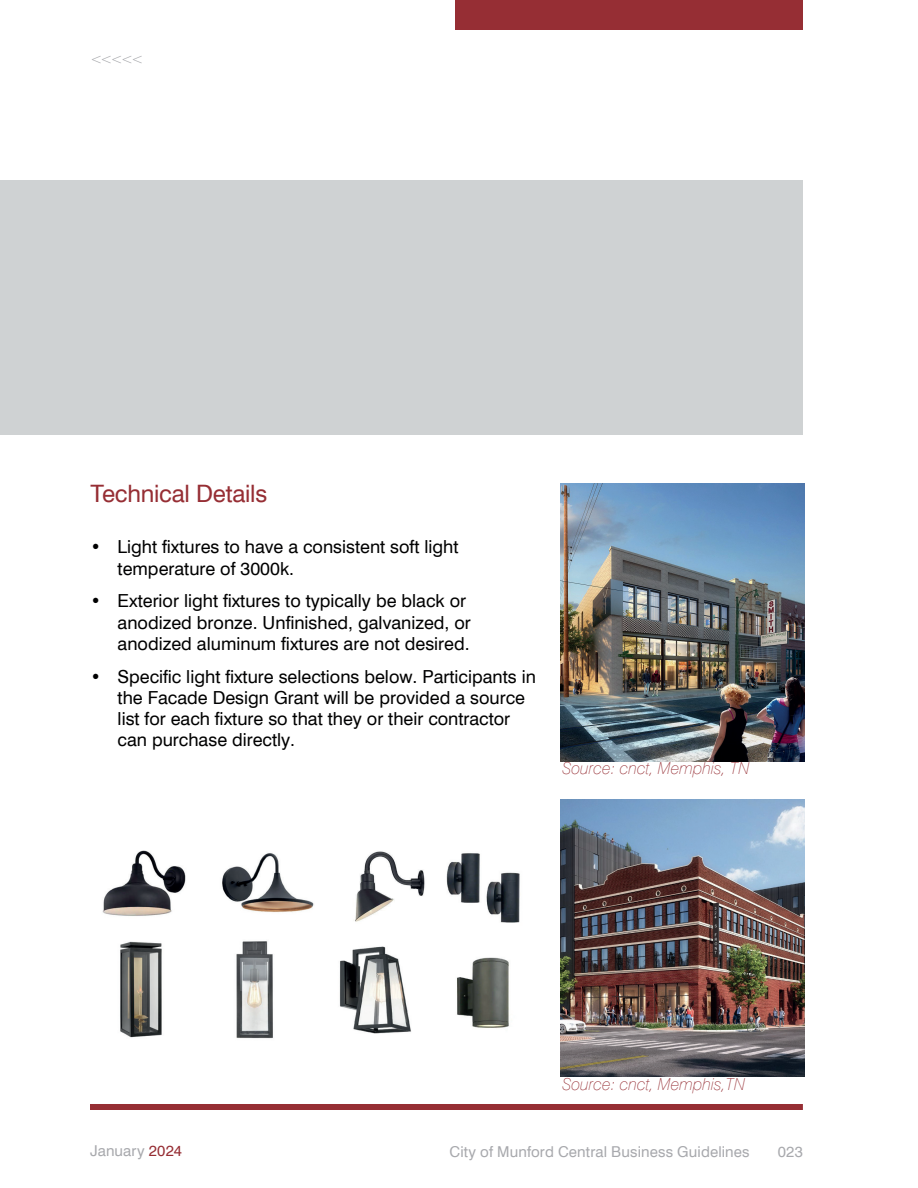
<style>
.page{position:relative;width:918px;height:1188px;background:#fff}
.page>*{position:absolute;margin:0;border:0;box-sizing:border-box;transform-origin:0 0}
.t1{font:24px "Swiss 721 BT";letter-spacing:-.01em;color:#962e34}
.t2{font:18px/21px "Swiss 721 BT";color:#000001}
.t3{font:italic 100 16.5px "Swiss 721 BT";color:#962e34}
.t4{font:15px "Swiss 721 BT";letter-spacing:.01em;color:#a8a9ad}
.t5{font:300 15px "Swiss 721 BT";color:#a8a9ad}
.s1{color:#962e34}
</style>
<div class="page">
<div style="left:455px;top:0;width:348px;height:30px;background:#962e34"></div>
<div style="left:90px;top:1104px;width:713px;height:6px;background:#962e34"></div>
<div style="left:0;top:180px;width:803px;height:255px;background:#cfd2d3"></div>
<img style="left:561px;top:484px;width:243px;height:277px">
<img style="left:561px;top:799px;width:243px;height:278px">
<img style="left:102px;top:850px;width:84px;height:66px">
<img style="left:236px;top:941px;width:37px;height:98px">
<img style="left:339px;top:946px;width:72px;height:88px">
<img style="left:222px;top:853px;width:92px;height:59px">
<img style="left:355px;top:851px;width:70px;height:71px">
<img style="left:457px;top:957px;width:52px;height:71px">
<img style="left:446px;top:853px;width:74px;height:70px">
<img style="left:120px;top:941px;width:42px;height:97px">
<p class="t5" style="left:90px;top:49px;width:55px">&lt;&lt;&lt;&lt;&lt;</p>
<h1 class="t1" style="left:91px;top:479px;width:178px">Technical Details</h1>
<p class="t2" style="left:118px;top:536px;width:342px;text-indent:-27px">• Light fixtures to have a consistent soft light temperature of 3000k.</p>
<p class="t2" style="left:118px;top:590px;width:355px;text-indent:-27px">• Exterior light fixtures to typically be black or anodized bronze. Unfinished, galvanized, or anodized aluminum fixtures are not desired.</p>
<p class="t2" style="left:118px;top:665px;width:420px;text-indent:-27px">• Specific light fixture selections below. Participants in the Facade Design Grant will be provided a source list for each fixture so that they or their contractor can purchase directly.</p>
<p class="t3" style="left:562px;top:758px;width:189px">Source: cnct, Memphis, TN</p>
<p class="t3" style="left:562px;top:1074px;width:185px">Source: cnct, Memphis,TN</p>
<p class="t4" style="left:90px;top:1142px;width:93px">January <span class="s1">2024</span></p>
<p class="t4" style="left:450px;top:1142px;width:302px">City of Munford Central Business Guidelines</p>
<p class="t4" style="left:778px;top:1142px;width:27px">023</p>
</div>
